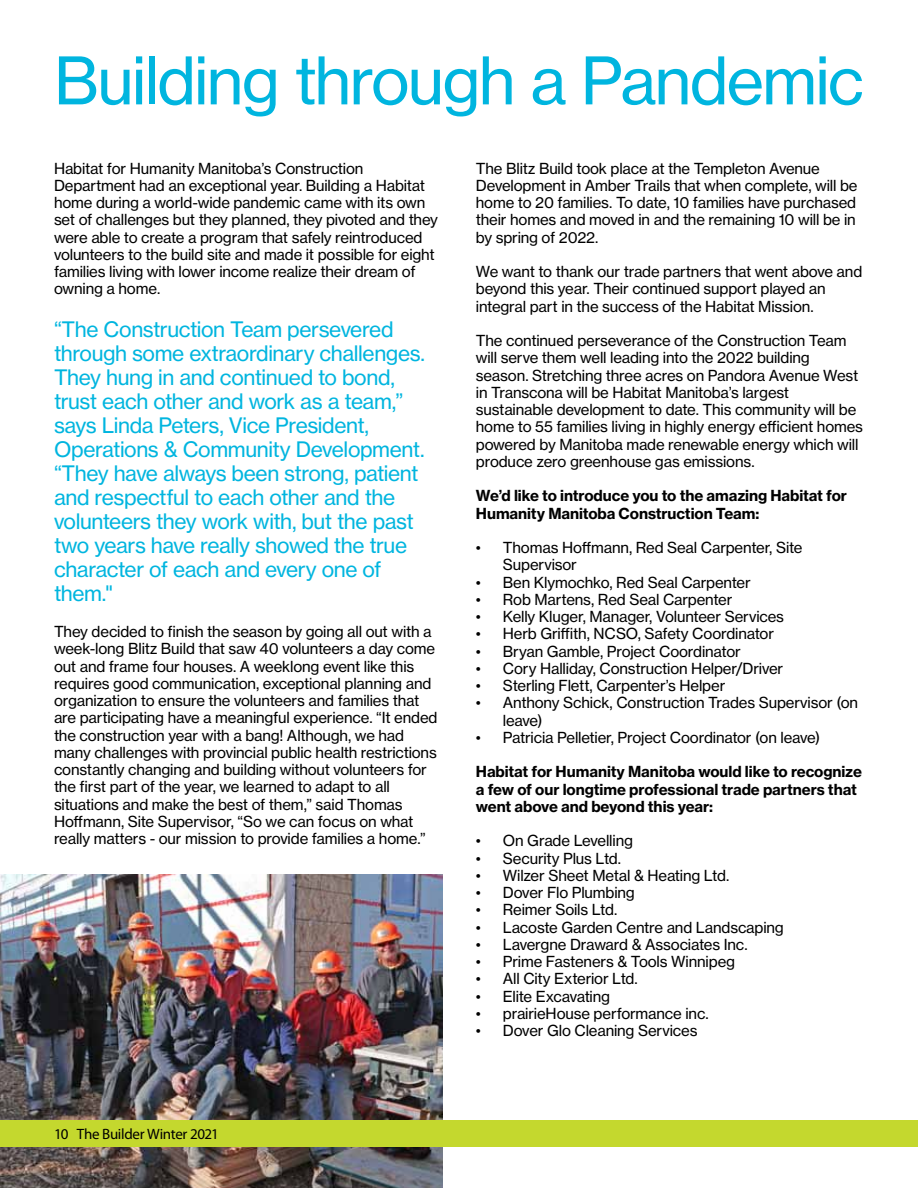
<style>
.page{position:relative;width:918px;height:1188px;background:#fff}
.page>*{position:absolute;margin:0;border:0;box-sizing:border-box;transform-origin:0 0}
.t1{font:64.5px "N Haas Grotesk TX Pro 55 Rg";letter-spacing:-.025em;color:#00b5df}
.t2{font:21px/24px "N Haas Grotesk TX Pro 55 Rg";letter-spacing:-.02em;color:#00b5df}
.t3{font:15px/17.2px "N Haas Grotesk TX Pro 55 Rg";letter-spacing:-.01em;color:#000}
.t4{font:15px/17.2px "N Haas Grotesk TX Pro 75 Bd";letter-spacing:-.005em;color:#000}
.t5{font:15px "Myriad Pro";letter-spacing:-.02em;color:#000}
</style>
<div class="page">
<img style="left:0;top:875px;width:442px;height:313px">
<div style="left:0;top:1120px;width:918px;height:28px;background:#c4d82e"></div>
<h1 class="t1" style="left:54px;top:41px;width:811px">Building through a Pandemic</h1>
<p class="t3" style="left:54px;top:160px;width:386px">Habitat for Humanity Manitoba’s Construction Department had an exceptional year. Building a Habitat home during a world-wide pandemic came with its own set of challenges but they planned, they pivoted and they were able to create a program that safely reintroduced volunteers to the build site and made it possible for eight families living with lower income realize their dream of owning a home.</p>
<p class="t2" style="left:54px;top:318px;width:373px">“The Construction Team persevered through some extraordinary challenges.<br>They hung in and continued to bond, trust each other and work as a team,” says Linda Peters, Vice President, Operations &amp; Community Development. “They have always been strong, patient and respectful to each other and the volunteers they work with, but the past two years have really showed the true character of each and every one of them."</p>
<p class="t3" style="left:54px;top:623px;width:385px">They decided to finish the season by going all out with a week-long Blitz Build that saw 40 volunteers a day come out and frame four houses. A weeklong event like this requires good communication, exceptional planning and organization to ensure the volunteers and families that are participating have a meaningful experience. “It ended the construction year with a bang! Although, we had many challenges with provincial public health restrictions constantly changing and building without volunteers for the first part of the year, we learned to adapt to all situations and make the best of them,” said Thomas Hoffmann, Site Supervisor, “So we can focus on what really matters - our mission to provide families a home.”</p>
<p class="t5" style="left:54px;top:1125px;width:166px">10 The Builder Winter 2021</p>
<p class="t3" style="left:476px;top:160px;width:383px">The Blitz Build took place at the Templeton Avenue Development in Amber Trails that when complete, will be home to 20 families. To date, 10 families have purchased their homes and moved in and the remaining 10 will be in by spring of 2022.</p>
<p class="t3" style="left:476px;top:263px;width:388px">We want to thank our trade partners that went above and beyond this year. Their continued support played an integral part in the success of the Habitat Mission.</p>
<p class="t3" style="left:476px;top:332px;width:389px">The continued perseverance of the Construction Team will serve them well leading into the 2022 building season. Stretching three acres on Pandora Avenue West in Transcona will be Habitat Manitoba’s largest sustainable development to date. This community will be home to 55 families living in highly energy efficient homes powered by Manitoba made renewable energy which will produce zero greenhouse gas emissions.</p>
<p class="t4" style="left:476px;top:487px;width:373px">We’d like to introduce you to the amazing Habitat for<br>Humanity Manitoba Construction Team:</p>
<p class="t3" style="left:503px;top:539px;width:301px;text-indent:-27px">• Thomas Hoffmann, Red Seal Carpenter, Site<br>Supervisor</p>
<p class="t3" style="left:476px;top:574px;width:276px">• Ben Klymochko, Red Seal Carpenter</p>
<p class="t3" style="left:476px;top:591px;width:258px">• Rob Martens, Red Seal Carpenter</p>
<p class="t3" style="left:476px;top:608px;width:310px">• Kelly Kluger, Manager, Volunteer Services</p>
<p class="t3" style="left:476px;top:625px;width:300px">• Herb Griffith, NCSO, Safety Coordinator</p>
<p class="t3" style="left:476px;top:643px;width:267px">• Bryan Gamble, Project Coordinator</p>
<p class="t3" style="left:476px;top:660px;width:309px">• Cory Halliday, Construction Helper/Driver</p>
<p class="t3" style="left:476px;top:677px;width:251px">• Sterling Flett, Carpenter’s Helper</p>
<p class="t3" style="left:503px;top:694px;width:357px;text-indent:-27px">• Anthony Schick, Construction Trades Supervisor (on leave)</p>
<p class="t3" style="left:476px;top:729px;width:346px">• Patricia Pelletier, Project Coordinator (on leave)</p>
<p class="t4" style="left:476px;top:763px;width:388px">Habitat for Humanity Manitoba would like to recognize a few of our longtime professional trade partners that went above and beyond this year:</p>
<p class="t3" style="left:476px;top:832px;width:159px">• On Grade Levelling</p>
<p class="t3" style="left:476px;top:850px;width:147px">• Security Plus Ltd.</p>
<p class="t3" style="left:476px;top:867px;width:255px">• Wilzer Sheet Metal &amp; Heating Ltd.</p>
<p class="t3" style="left:476px;top:884px;width:160px">• Dover Flo Plumbing</p>
<p class="t3" style="left:476px;top:901px;width:143px">• Reimer Soils Ltd.</p>
<p class="t3" style="left:476px;top:919px;width:310px">• Lacoste Garden Centre and Landscaping</p>
<p class="t3" style="left:476px;top:936px;width:273px">• Lavergne Draward &amp; Associates Inc.</p>
<p class="t3" style="left:476px;top:953px;width:261px">• Prime Fasteners &amp; Tools Winnipeg</p>
<p class="t3" style="left:476px;top:970px;width:163px">• All City Exterior Ltd.</p>
<p class="t3" style="left:476px;top:988px;width:136px">• Elite Excavating</p>
<p class="t3" style="left:476px;top:1005px;width:234px">• prairieHouse performance inc.</p>
<p class="t3" style="left:476px;top:1022px;width:223px">• Dover Glo Cleaning Services</p>
</div>
